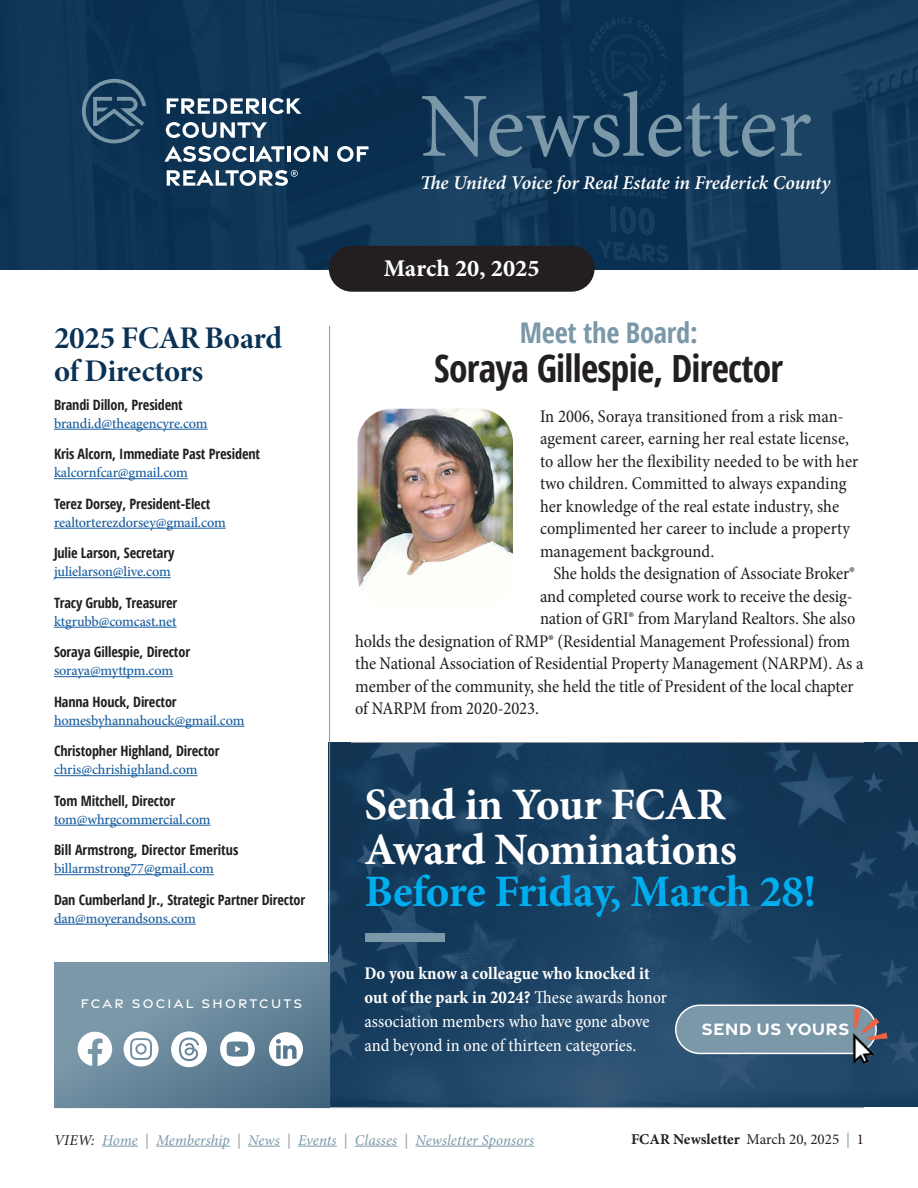
<style>
.page{position:relative;width:918px;height:1188px;background:#fff}
.page>*{position:absolute;margin:0;border:0;box-sizing:border-box;transform-origin:0 0}
.t1{font:91.8px "Minion Pro";color:#7b98a9}
.t2{font:700 45px/45px "Minion Pro";letter-spacing:-.01em;color:#fff}
.t3{font:700 45px "Minion Pro";letter-spacing:-.015em;color:#00aeef}
.t4{font:700 condensed 37.5px "Open Sans";letter-spacing:-.02em;color:#231f20}
.t5{font:31.5px/33px "Minion Variable Concept";letter-spacing:-.005em;color:#0a3254}
.t6{font:700 condensed 28.5px "Open Sans";letter-spacing:-.01em;color:#7b98a9}
.t7{font:24px "Minion Variable Concept";color:#fff}
.t8{font:italic 600 19.5px "Minion Pro";letter-spacing:-.01em;color:#fff}
.t9{font:condensed 18px/22.5px "Minion Pro";letter-spacing:-.005em;color:#231f20}
.t10{font:condensed 18px/24px "Minion Pro";color:#fff}
.t11{font:700 17.85px "Gravesend Sans";letter-spacing:.01em;color:#fff}
.t12{font:italic 15px "Minion Pro";letter-spacing:.005em;color:#7b98a9}
.t13{font:700 15px "Minion Pro";color:#231f20}
.t14{font:700 condensed 14.25px "Open Sans";letter-spacing:-.01em;color:#231f20}
.t15{font:500 14.25px "Minion Pro";letter-spacing:-.01em;color:#175d9e}
.t16{font:500 13.5px "Gravesend Sans";letter-spacing:.17em;color:#fff}
.s1{font-weight:700}
.s2{color:#231f20}
.s3{color:#939598}
.s4{font-weight:400}
.s5{font-weight:400;color:#7b98a9}
</style>
<div class="page">
<hr style="left:54px;top:1107px;width:810px;height:1px;background:#939598">
<hr style="left:102px;top:1146px;width:36px;height:1px;background:#7b98a9">
<hr style="left:156px;top:1146px;width:74px;height:1px;background:#7b98a9">
<hr style="left:248px;top:1146px;width:32px;height:1px;background:#7b98a9">
<hr style="left:298px;top:1146px;width:39px;height:1px;background:#7b98a9">
<hr style="left:355px;top:1146px;width:42px;height:1px;background:#7b98a9">
<hr style="left:415px;top:1146px;width:119px;height:1px;background:#7b98a9">
<img style="left:330px;top:742px;width:588px;height:365px">
<img style="left:0;top:0;width:917px;height:269px">
<hr style="left:54px;top:962px;width:275px;height:1px;background:#939598">
<hr style="left:329px;top:326px;width:1px;height:781px;background:#939598">
<svg style="left:54px;top:963px;width:275px;height:144px;background:#6a889c"></svg>
<svg style="left:220px;top:1032px;width:35px;height:34px"></svg>
<svg style="left:269px;top:1032px;width:34px;height:34px"></svg>
<svg style="left:78px;top:1032px;width:34px;height:34px"></svg>
<svg style="left:124px;top:1032px;width:35px;height:35px"></svg>
<div style="left:329px;top:246px;width:266px;height:46px;background:#231f20;border-radius:23px"></div>
<svg style="left:82px;top:79px;width:64px;height:64px;background:#2d506c"></svg>
<svg style="left:167px;top:98px;width:93px;height:16px"></svg>
<hr style="left:263px;top:98px;width:3px;height:16px;background:#fff">
<svg style="left:269px;top:98px;width:33px;height:16px"></svg>
<svg style="left:166px;top:122px;width:101px;height:16px"></svg>
<svg style="left:164px;top:146px;width:83px;height:16px"></svg>
<hr style="left:250px;top:146px;width:3px;height:16px;background:#fff">
<svg style="left:255px;top:146px;width:29px;height:16px"></svg>
<hr style="left:287px;top:146px;width:3px;height:16px;background:#fff">
<svg style="left:294px;top:146px;width:34px;height:16px"></svg>
<svg style="left:337px;top:146px;width:32px;height:16px"></svg>
<svg style="left:167px;top:170px;width:131px;height:16px"></svg>
<hr style="left:351px;top:742px;width:513px;height:1px;background:#939598">
<div style="left:676px;top:1005px;width:200px;height:48px;background:#7b98a9;border-radius:24px"></div>
<div style="left:675px;top:1005px;width:202px;height:49px;border:2px solid #fff;border-radius:24px"></div>
<img style="left:820px;top:999px;width:84px;height:84px">
<svg style="left:171px;top:1031px;width:36px;height:36px"></svg>
<img style="left:357px;top:409px;width:156px;height:179px">
<hr style="left:54px;top:429px;width:154px;height:1px;background:#175d9e">
<hr style="left:54px;top:478px;width:134px;height:1px;background:#175d9e">
<hr style="left:54px;top:528px;width:172px;height:1px;background:#175d9e">
<hr style="left:54px;top:577px;width:117px;height:1px;background:#175d9e">
<hr style="left:54px;top:627px;width:123px;height:1px;background:#175d9e">
<hr style="left:54px;top:676px;width:119px;height:1px;background:#175d9e">
<hr style="left:54px;top:726px;width:191px;height:1px;background:#175d9e">
<hr style="left:54px;top:775px;width:143px;height:1px;background:#175d9e">
<hr style="left:54px;top:825px;width:156px;height:1px;background:#175d9e">
<hr style="left:54px;top:874px;width:160px;height:1px;background:#175d9e">
<hr style="left:54px;top:924px;width:142px;height:1px;background:#175d9e">
<div style="left:365px;top:933px;width:80px;height:9px;background:#7b98a9"></div>
<h1 class="t1" style="left:420px;top:65px;width:393px">Newsletter</h1>
<p class="t8" style="left:420px;top:169px;width:412px">The United Voice for Real Estate in Frederick County</p>
<h3 class="t5" style="left:54px;top:321px;width:230px">2025 FCAR Board of Directors</h3>
<p class="t14" style="left:54px;top:395px;width:130px">Brandi Dillon, President</p>
<p class="t15" style="left:54px;top:414px;width:155px">brandi.d@theagencyre.com</p>
<p class="t14" style="left:54px;top:444px;width:208px">Kris Alcorn, Immediate Past President</p>
<p class="t15" style="left:54px;top:463px;width:135px">kalcornfcar@gmail.com</p>
<p class="t14" style="left:54px;top:494px;width:158px">Terez Dorsey, President-Elect</p>
<p class="t15" style="left:54px;top:513px;width:173px">realtorterezdorsey@gmail.com</p>
<p class="t14" style="left:54px;top:543px;width:122px">Julie Larson, Secretary</p>
<p class="t15" style="left:54px;top:562px;width:118px">julielarson@live.com</p>
<p class="t14" style="left:54px;top:593px;width:125px">Tracy Grubb, Treasurer</p>
<p class="t15" style="left:54px;top:612px;width:124px">ktgrubb@comcast.net</p>
<p class="t14" style="left:54px;top:642px;width:138px">Soraya Gillespie, Director</p>
<p class="t15" style="left:54px;top:661px;width:121px">soraya@myttpm.com</p>
<p class="t14" style="left:54px;top:692px;width:124px">Hanna Houck, Director</p>
<p class="t15" style="left:54px;top:711px;width:192px">homesbyhannahouck@gmail.com</p>
<p class="t14" style="left:54px;top:741px;width:167px">Christopher Highland, Director</p>
<p class="t15" style="left:54px;top:760px;width:145px">chris@chrishighland.com</p>
<p class="t14" style="left:54px;top:791px;width:123px">Tom Mitchell, Director</p>
<p class="t15" style="left:54px;top:810px;width:158px">tom@whrgcommercial.com</p>
<p class="t14" style="left:54px;top:840px;width:186px">Bill Armstrong, Director Emeritus</p>
<p class="t15" style="left:54px;top:859px;width:162px">billarmstrong77@gmail.com</p>
<p class="t14" style="left:54px;top:890px;width:253px">Dan Cumberland Jr., Strategic Partner Director</p>
<p class="t15" style="left:54px;top:909px;width:143px">dan@moyerandsons.com</p>
<p class="t16" style="left:81px;top:996px;width:223px">FCAR SOCIAL SHORTCUTS</p>
<h3 class="t7" style="left:384px;top:252px;width:157px">March 20, 2025</h3>
<h3 class="t6" style="left:520px;top:313px;width:179px">Meet the Board:</h3>
<h3 class="t4" style="left:434px;top:342px;width:350px">Soraya Gillespie, Director</h3>
<p class="t9" style="left:540px;top:405px;width:320px">In 2006, Soraya transitioned from a risk man&shy;agement career, earning her real estate license, to allow her the flexibility needed to be with her two children. Committed to always expanding her knowledge of the real estate industry, she complimented her career to include a property management background.</p>
<p class="t9" style="left:554px;top:563px;width:303px">She holds the designation of Associate Broker®</p>
<p class="t9" style="left:540px;top:585px;width:314px">and completed course work to receive the desig-</p>
<p class="t9" style="left:540px;top:608px;width:317px">nation of GRI® from Maryland Realtors. She also</p>
<p class="t9" style="left:355px;top:630px;width:496px">holds the designation of RMP® (Residential Management Professional) from</p>
<p class="t9" style="left:355px;top:653px;width:510px">the National Association of Residential Property Management (NARPM). As a</p>
<p class="t9" style="left:355px;top:675px;width:500px">member of the community, she held the title of President of the local chapter</p>
<p class="t9" style="left:355px;top:698px;width:185px">of NARPM from 2020-2023.</p>
<h2 class="t2" style="left:364px;top:782px;width:374px">Send in Your FCAR<br>Award Nominations</h2>
<h2 class="t3" style="left:364px;top:860px;width:453px">Before Friday, March 28!</h2>
<p class="t10" style="left:364px;top:962px;width:304px"><span class="s1">Do you know a colleague who knocked it out of the park in 2024?</span> These awards honor association members who have gone above and beyond in one of thirteen categories.</p>
<p class="t11" style="left:702px;top:1018px;width:149px">SEND US YOURS</p>
<p class="t12" style="left:54px;top:1130px;width:482px"><span class="s2">VIEW:</span> Home <span class="s3">|</span> Membership <span class="s3">|</span> News <span class="s3">|</span> Events <span class="s3">|</span> Classes <span class="s3">|</span> Newsletter Sponsors</p>
<p class="t13" style="left:631px;top:1128px;width:234px">FCAR Newsletter <span class="s4">March 20, 2025</span> <span class="s5">|</span> <span class="s4">1</span></p>
</div>
